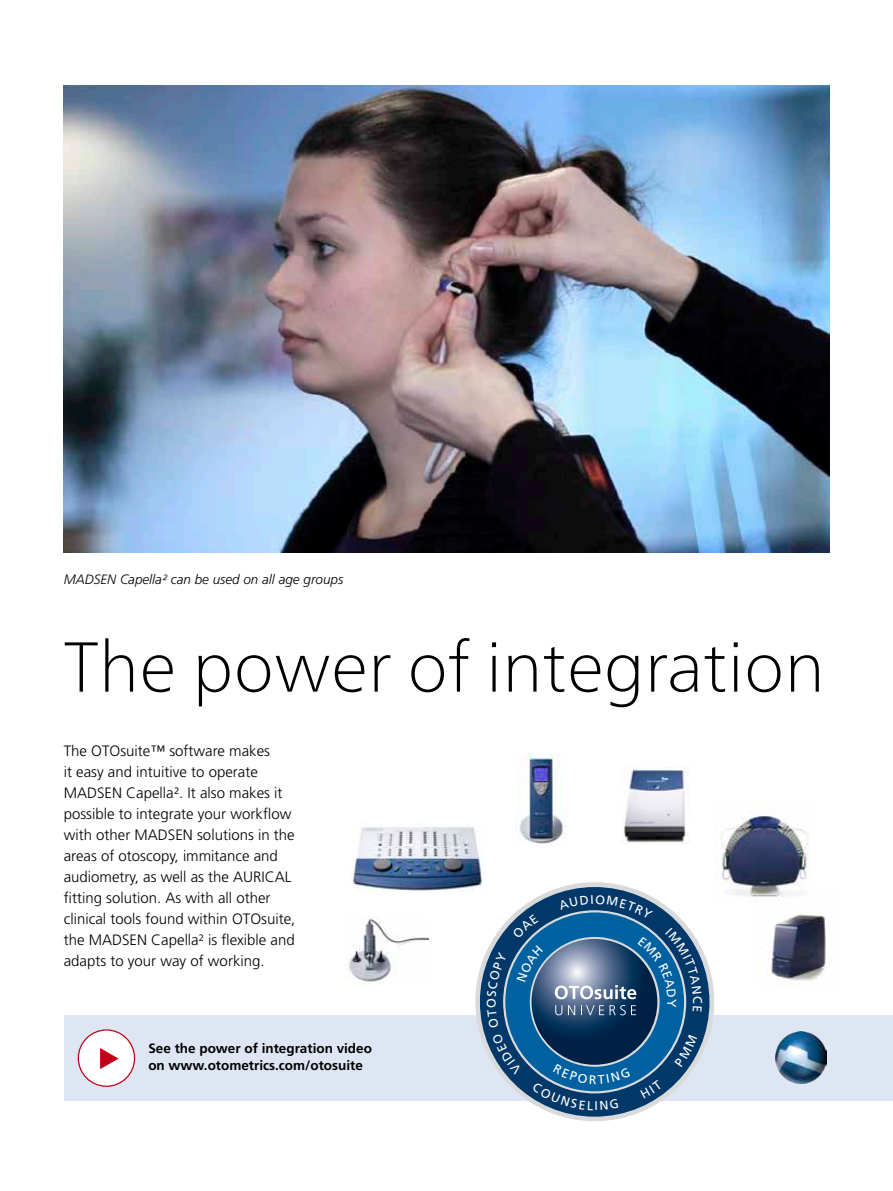
<style>
.page{position:relative;width:893px;height:1191px;background:#fff}
.page>*{position:absolute;margin:0;border:0;box-sizing:border-box;transform-origin:0 0}
.t1{font:100 70.5px "Frutiger Neue LT Pro";color:#000}
.t2{font:300 15px/21px "Frutiger";color:#000}
.t3{font:700 13.5px/16.4px "Frutiger";color:#000}
.t4{font:italic 300 13.5px "Frutiger";color:#000}
</style>
<div class="page">
<div style="left:64px;top:1015px;width:829px;height:85px;background:#dfe6f3"></div>
<img style="left:64px;top:85px;width:765px;height:468px">
<img style="left:766px;top:913px;width:60px;height:68px">
<svg style="left:480px;top:887px;width:229px;height:229px"></svg>
<img style="left:352px;top:823px;width:133px;height:70px">
<img style="left:518px;top:753px;width:49px;height:92px">
<img style="left:621px;top:766px;width:69px;height:78px">
<img style="left:715px;top:811px;width:93px;height:86px">
<img style="left:775px;top:1031px;width:52px;height:52px">
<div style="left:78px;top:1030px;width:57px;height:56px;background:#fff;border-radius:50%"></div>
<div style="left:78px;top:1029px;width:57px;height:57px;border:1px solid #bf0217;border-radius:50%"></div>
<svg style="left:100px;top:1048px;width:19px;height:21px"></svg>
<img style="left:349px;top:917px;width:79px;height:67px">
<svg style="left:487px;top:895px;width:215px;height:215px;background:#3a6b93"></svg>
<p class="t4" style="left:64px;top:572px;width:281px">MADSEN Capella² can be used on all age groups</p>
<h1 class="t1" style="left:64px;top:624px;width:763px">The power of integration</h1>
<p class="t2" style="left:64px;top:740px;width:233px">The OTOsuite™ software makes<br>it easy and intuitive to operate MADSEN Capella². It also makes it possible to integrate your workflow with other MADSEN solutions in the areas of otoscopy, immitance and audiometry, as well as the AURICAL fitting solution. As with all other clinical tools found within OTOsuite, the MADSEN Capella² is flexible and adapts to your way of working.</p>
<p class="t3" style="left:148px;top:1040px;width:225px">See the power of integration video on www.otometrics.com/otosuite</p>
</div>
